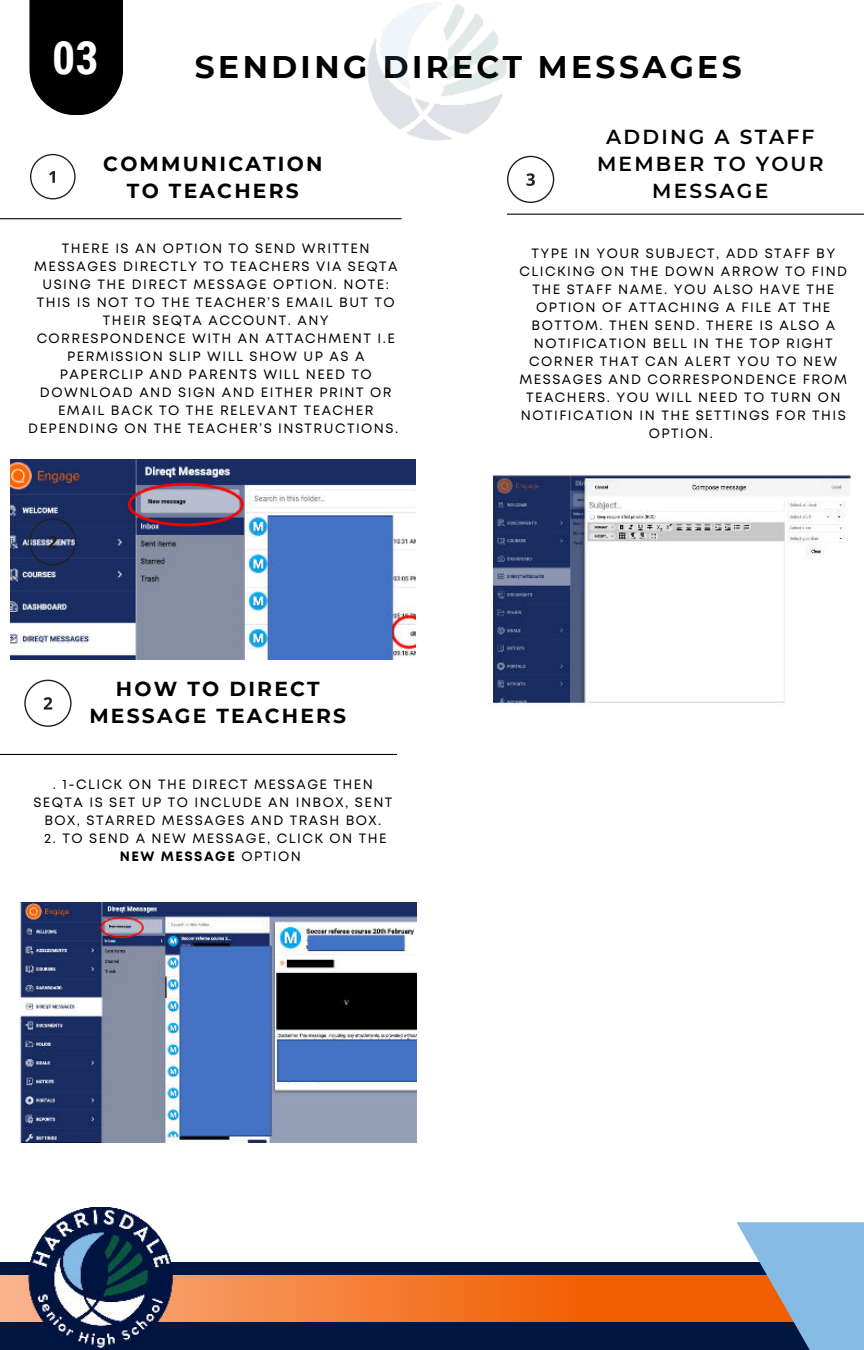
<style>
.page{position:relative;width:864px;height:1350px;background:#fff}
.page>*{position:absolute;margin:0;border:0;box-sizing:border-box;transform-origin:0 0}
.t1{font:700 45.9px "Roboto Condensed";color:#fff}
.t2{font:700 31.28px "Montserrat";letter-spacing:.11em;color:#000}
.t3{font:700 20.25px/27px "Montserrat";letter-spacing:.11em;color:#000;text-align:center}
.t4{font:600 20.25px/27px "Montserrat";letter-spacing:.11em;color:#000;text-align:center}
.t5{font:13.5px/18px "Mont";letter-spacing:.11em;color:#000;text-align:center}
.s1{font-weight:700}
</style>
<div class="page">
<svg style="left:29px;top:0;width:94px;height:115px;background:#171717"></svg>
<img style="left:367px;top:2px;width:140px;height:138px">
<img style="left:11px;top:459px;width:405px;height:201px">
<svg style="left:30px;top:154px;width:46px;height:45px"></svg>
<svg style="left:0;top:218px;width:402px;height:1px"></svg>
<svg style="left:29px;top:518px;width:47px;height:47px;background:#283863"></svg>
<svg style="left:24px;top:680px;width:48px;height:47px"></svg>
<img style="left:20px;top:903px;width:396px;height:240px">
<svg style="left:0;top:754px;width:397px;height:1px"></svg>
<svg style="left:507px;top:156px;width:47px;height:47px"></svg>
<img style="left:493px;top:474px;width:358px;height:231px">
<svg style="left:507px;top:214px;width:357px;height:1px"></svg>
<img style="left:30px;top:1207px;width:141px;height:55px">
<div style="left:0;top:1262px;width:864px;height:88px;background:#001641"></div>
<svg style="left:0;top:1275px;width:737px;height:46px;background:#d6743a"></svg>
<svg style="left:737px;top:1222px;width:127px;height:128px;fill:#86bbe6"></svg>
<h1 class="t1" style="left:52px;top:26px;width:48px">03</h1>
<h2 class="t2" style="left:195px;top:45px;width:548px">SENDING DIRECT MESSAGES</h2>
<h3 class="t3" style="left:103px;top:150px;width:221px">COMMUNICATION<br>TO TEACHERS</h3>
<p class="t5" style="left:28px;top:240px;width:371px">THERE IS AN OPTION TO SEND WRITTEN MESSAGES DIRECTLY TO TEACHERS VIA SEQTA USING THE DIRECT MESSAGE OPTION. NOTE:<br>THIS IS NOT TO THE TEACHER’S EMAIL BUT TO THEIR SEQTA ACCOUNT. ANY CORRESPONDENCE WITH AN ATTACHMENT I.E PERMISSION SLIP WILL SHOW UP AS A PAPERCLIP AND PARENTS WILL NEED TO DOWNLOAD AND SIGN AND EITHER PRINT OR EMAIL BACK TO THE RELEVANT TEACHER DEPENDING ON THE TEACHER’S INSTRUCTIONS.</p>
<h3 class="t3" style="left:89px;top:674px;width:258px">HOW TO DIRECT<br>MESSAGE TEACHERS</h3>
<p class="t5" style="left:33px;top:776px;width:361px">. 1-CLICK ON THE DIRECT MESSAGE THEN<br>SEQTA IS SET UP TO INCLUDE AN INBOX, SENT<br>BOX, STARRED MESSAGES AND TRASH BOX.</p>
<p class="t5" style="left:120px;top:830px;width:268px;text-align:left;text-indent:-76px">2. TO SEND A NEW MESSAGE, CLICK ON THE<br><span class="s1">NEW MESSAGE</span> OPTION</p>
<h3 class="t4" style="left:597px;top:123px;width:228px">ADDING A STAFF<br>MEMBER TO YOUR<br>MESSAGE</h3>
<p class="t5" style="left:520px;top:244px;width:329px">TYPE IN YOUR SUBJECT, ADD STAFF BY<br>CLICKING ON THE DOWN ARROW TO FIND<br>THE STAFF NAME. YOU ALSO HAVE THE<br>OPTION OF ATTACHING A FILE AT THE<br>BOTTOM. THEN SEND. THERE IS ALSO A<br>NOTIFICATION BELL IN THE TOP RIGHT<br>CORNER THAT CAN ALERT YOU TO NEW<br>MESSAGES AND CORRESPONDENCE FROM<br>TEACHERS. YOU WILL NEED TO TURN ON<br>NOTIFICATION IN THE SETTINGS FOR THIS<br>OPTION.</p>
</div>
